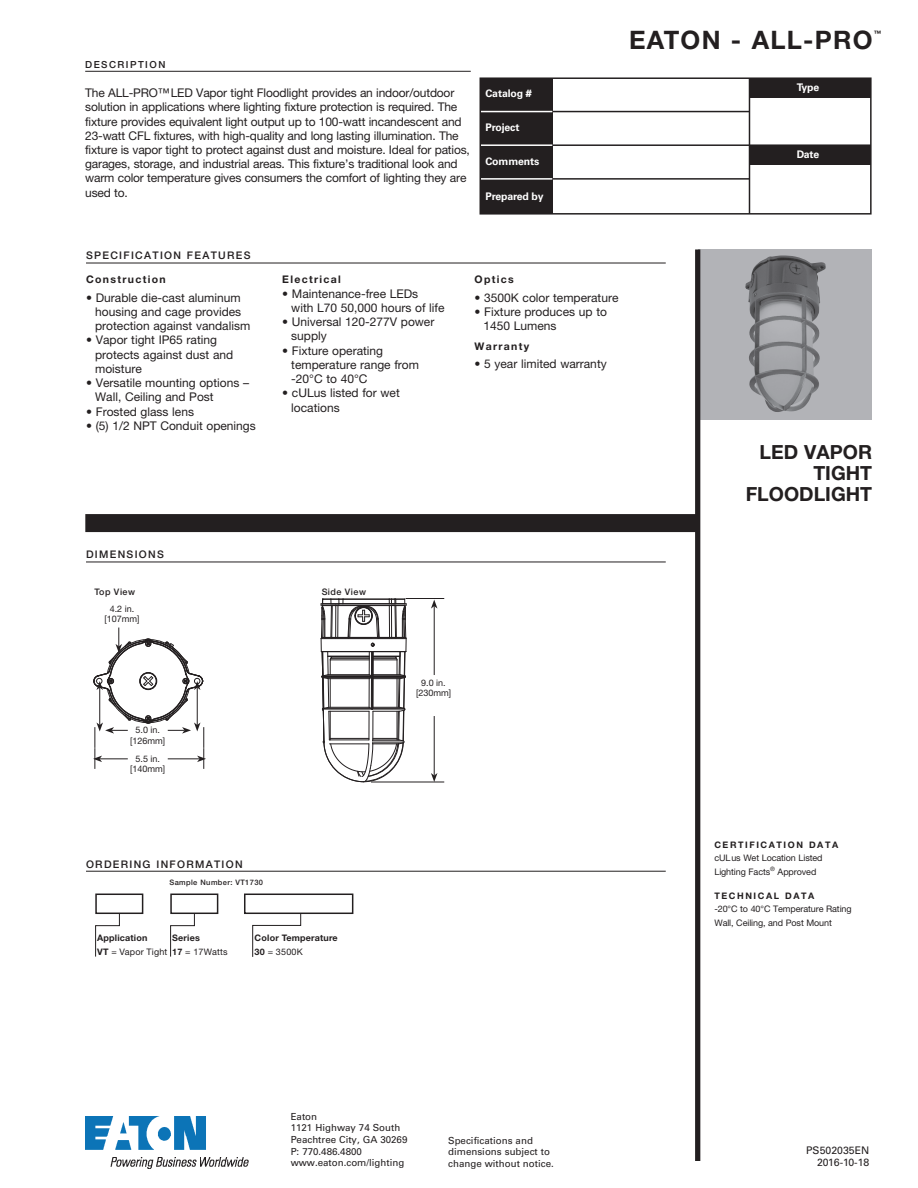
<style>
.page{position:relative;width:918px;height:1188px;background:#fff}
.page>*{position:absolute;margin:0;border:0;box-sizing:border-box;transform-origin:0 0}
.t1{font:700 25.5px "Helvetica Neue LT Std";letter-spacing:.05em;color:#231f20}
.t2{font:700 19.5px/21px "Helvetica Neue LT Std";color:#231f20;text-align:right}
.t3{font:12px/14.2px "Helvetica Neue LT Std";letter-spacing:-.015em;color:#231f20}
.t4{font:500 10.5px "Helvetica Neue LT Std";letter-spacing:.125em;color:#231f20}
.t5{font:700 10.5px "Univers LT Std";letter-spacing:-.01em;color:#fff}
.t6{font:700 10.5px "Helvetica Neue LT Std";letter-spacing:.125em;color:#231f20}
.t7{font:10.5px/12.6px "Univers LT Std";color:#231f20;text-align:right}
.t8{font:9.75px/11.7px "Univers LT Std";color:#231f20}
.t9{font:500 9.75px "Helvetica Neue LT Std";letter-spacing:.15em;color:#231f20}
.t10{font:9px/10.5px "Helvetica Neue LT Std";letter-spacing:-.01em;color:#231f20;text-align:center}
.t11{font:700 9px/13.5px "Helvetica Neue LT Std";letter-spacing:.02em;color:#231f20}
.t12{font:700 9px "Helvetica Neue LT Std";letter-spacing:.175em;color:#231f20}
.t13{font:500 9px "Helvetica Neue LT Std";letter-spacing:.05em;color:#231f20}
.t14{font:500 7.5px "Helvetica Neue LT Std";letter-spacing:.05em;color:#231f20}
.t15{font:700 7.5px "Helvetica Neue LT Std";color:#231f20}
.s1{font-weight:400}
</style>
<div class="page">
<hr style="left:371px;top:782px;width:73px;height:1px;background:#231f20">
<hr style="left:434px;top:606px;width:1px;height:169px;background:#231f20">
<svg style="left:431px;top:773px;width:6px;height:9px"></svg>
<svg style="left:431px;top:600px;width:6px;height:9px"></svg>
<hr style="left:406px;top:598px;width:38px;height:1px;background:#231f20">
<div style="left:698px;top:249px;width:174px;height:171px;background:#b2b3b7"></div>
<img style="left:745px;top:255px;width:81px;height:157px">
<hr style="left:85px;top:71px;width:386px;height:1px;background:#231f20">
<div style="left:85px;top:514px;width:614px;height:18px;background:#231f20"></div>
<div style="left:695px;top:249px;width:5px;height:912px;background:#231f20"></div>
<hr style="left:86px;top:263px;width:580px;height:1px;background:#231f20">
<hr style="left:86px;top:562px;width:580px;height:1px;background:#231f20">
<hr style="left:86px;top:871px;width:580px;height:1px;background:#231f20">
<div style="left:480px;top:78px;width:72px;height:136px;background:#231f20"></div>
<div style="left:750px;top:78px;width:121px;height:19px;background:#231f20"></div>
<div style="left:750px;top:146px;width:121px;height:19px;background:#231f20"></div>
<hr style="left:552px;top:111px;width:198px;height:1px;background:#231f20">
<hr style="left:480px;top:111px;width:72px;height:1px;background:#fff">
<hr style="left:552px;top:178px;width:198px;height:2px;background:#231f20">
<hr style="left:480px;top:178px;width:72px;height:2px;background:#fff">
<hr style="left:749px;top:79px;width:1px;height:135px;background:#231f20">
<hr style="left:552px;top:144px;width:319px;height:2px;background:#231f20">
<hr style="left:481px;top:144px;width:71px;height:2px;background:#fff">
<div style="left:480px;top:77px;width:392px;height:138px;border:1px solid #231f20"></div>
<svg style="left:434px;top:675px;width:1px;height:41px"></svg>
<svg style="left:95px;top:914px;width:25px;height:43px"></svg>
<svg style="left:252px;top:914px;width:49px;height:43px"></svg>
<div style="left:95px;top:894px;width:48px;height:20px;border:2px solid #231f20"></div>
<div style="left:244px;top:894px;width:109px;height:20px;border:2px solid #231f20"></div>
<svg style="left:321px;top:599px;width:86px;height:183px"></svg>
<img style="left:86px;top:1116px;width:163px;height:53px">
<svg style="left:170px;top:914px;width:25px;height:43px"></svg>
<div style="left:170px;top:894px;width:48px;height:20px;border:2px solid #231f20"></div>
<svg style="left:93px;top:627px;width:113px;height:142px"></svg>
<p class="t9" style="left:85px;top:58px;width:82px">DESCRIPTION</p>
<p class="t3" style="left:85px;top:85px;width:386px">The ALL-PRO™ LED Vapor tight Floodlight provides an indoor/outdoor solution in applications where lighting fixture protection is required. The fixture provides equivalent light output up to 100-watt incandescent and 23-watt CFL fixtures, with high-quality and long lasting illumination. The fixture is vapor tight to protect against dust and moisture. Ideal for patios, garages, storage, and industrial areas. This fixture’s traditional look and warm color temperature gives consumers the comfort of lighting they are used to.</p>
<p class="t5" style="left:485px;top:88px;width:48px">Catalog #</p>
<p class="t5" style="left:485px;top:122px;width:36px">Project</p>
<p class="t5" style="left:485px;top:155px;width:55px">Comments</p>
<p class="t5" style="left:485px;top:190px;width:60px">Prepared by</p>
<h1 class="t1" style="left:629px;top:24px;width:245px">EATON - ALL-PRO</h1>
<p class="t15" style="left:874px;top:29px;width:9px">™</p>
<p class="t5" style="left:797px;top:82px;width:24px">Type</p>
<p class="t5" style="left:797px;top:149px;width:24px">Date</p>
<p class="t4" style="left:86px;top:249px;width:166px">SPECIFICATION FEATURES</p>
<p class="t6" style="left:86px;top:273px;width:81px">Construction</p>
<p class="t3" style="left:95px;top:290px;width:157px;text-indent:-9px">• Durable die-cast aluminum housing and cage provides protection against vandalism</p>
<p class="t3" style="left:95px;top:333px;width:140px;text-indent:-9px">• Vapor tight IP65 rating protects against dust and moisture</p>
<p class="t3" style="left:95px;top:376px;width:155px;text-indent:-9px">• Versatile mounting options –<br>Wall, Ceiling and Post</p>
<p class="t3" style="left:86px;top:404px;width:109px">• Frosted glass lens</p>
<p class="t3" style="left:86px;top:418px;width:171px">• (5) 1/2 NPT Conduit openings</p>
<p class="t6" style="left:282px;top:273px;width:60px">Electrical</p>
<p class="t3" style="left:291px;top:286px;width:155px;text-indent:-9px">• Maintenance-free LEDs<br>with L70 50,000 hours of life</p>
<p class="t3" style="left:291px;top:315px;width:145px;text-indent:-9px">• Universal 120-277V power supply</p>
<p class="t3" style="left:291px;top:343px;width:129px;text-indent:-9px">• Fixture operating temperature range from -20°C to 40°C</p>
<p class="t3" style="left:291px;top:386px;width:110px;text-indent:-9px">• cULus listed for wet locations</p>
<p class="t6" style="left:475px;top:273px;width:41px">Optics</p>
<p class="t3" style="left:475px;top:290px;width:145px">• 3500K color temperature</p>
<p class="t3" style="left:484px;top:304px;width:125px;text-indent:-9px">• Fixture produces up to<br>1450 Lumens</p>
<p class="t6" style="left:475px;top:339px;width:56px">Warranty</p>
<p class="t3" style="left:475px;top:356px;width:134px">• 5 year limited warranty</p>
<p class="t4" style="left:86px;top:548px;width:79px">DIMENSIONS</p>
<p class="t13" style="left:94px;top:586px;width:42px">Top View</p>
<p class="t10" style="left:105px;top:603px;width:37px">4.2 in. [107mm]</p>
<p class="t13" style="left:322px;top:586px;width:46px">Side View</p>
<h2 class="t2" style="left:746px;top:441px;width:128px">LED VAPOR<br>TIGHT<br>FLOODLIGHT</h2>
<p class="t10" style="left:130px;top:725px;width:37px">5.0 in. [126mm]</p>
<p class="t10" style="left:130px;top:753px;width:37px">5.5 in. [140mm]</p>
<p class="t10" style="left:416px;top:677px;width:37px">9.0 in. [230mm]</p>
<p class="t4" style="left:86px;top:858px;width:158px">ORDERING INFORMATION</p>
<p class="t14" style="left:170px;top:878px;width:95px">Sample Number: VT1730</p>
<p class="t11" style="left:97px;top:931px;width:72px">Application<br>VT <span class="s1">= Vapor Tight</span></p>
<p class="t11" style="left:255px;top:931px;width:85px">Color Temperature<br>30 <span class="s1">= 3500K</span></p>
<p class="t11" style="left:172px;top:931px;width:57px">Series<br>17 <span class="s1">= 17Watts</span></p>
<p class="t12" style="left:714px;top:839px;width:125px">CERTIFICATION DATA</p>
<p class="t10" style="left:714px;top:851px;width:110px;line-height:13.5px;text-align:left">cULus Wet Location Listed<br>Lighting Facts<sup>®</sup> Approved</p>
<p class="t12" style="left:714px;top:890px;width:101px">TECHNICAL DATA</p>
<p class="t10" style="left:714px;top:902px;width:139px;line-height:13.5px;text-align:left">-20°C to 40°C Temperature Rating<br>Wall, Ceiling, and Post Mount</p>
<p class="t8" style="left:291px;top:1110px;width:118px">Eaton<br>1121 Highway 74 South<br>Peachtree City, GA 30269<br>P: 770.486.4800 www.eaton.com/lighting</p>
<p class="t8" style="left:448px;top:1134px;width:107px">Specifications and dimensions subject to change without notice.</p>
<p class="t7" style="left:806px;top:1144px;width:65px">PS502035EN<br>2016-10-18</p>
</div>
